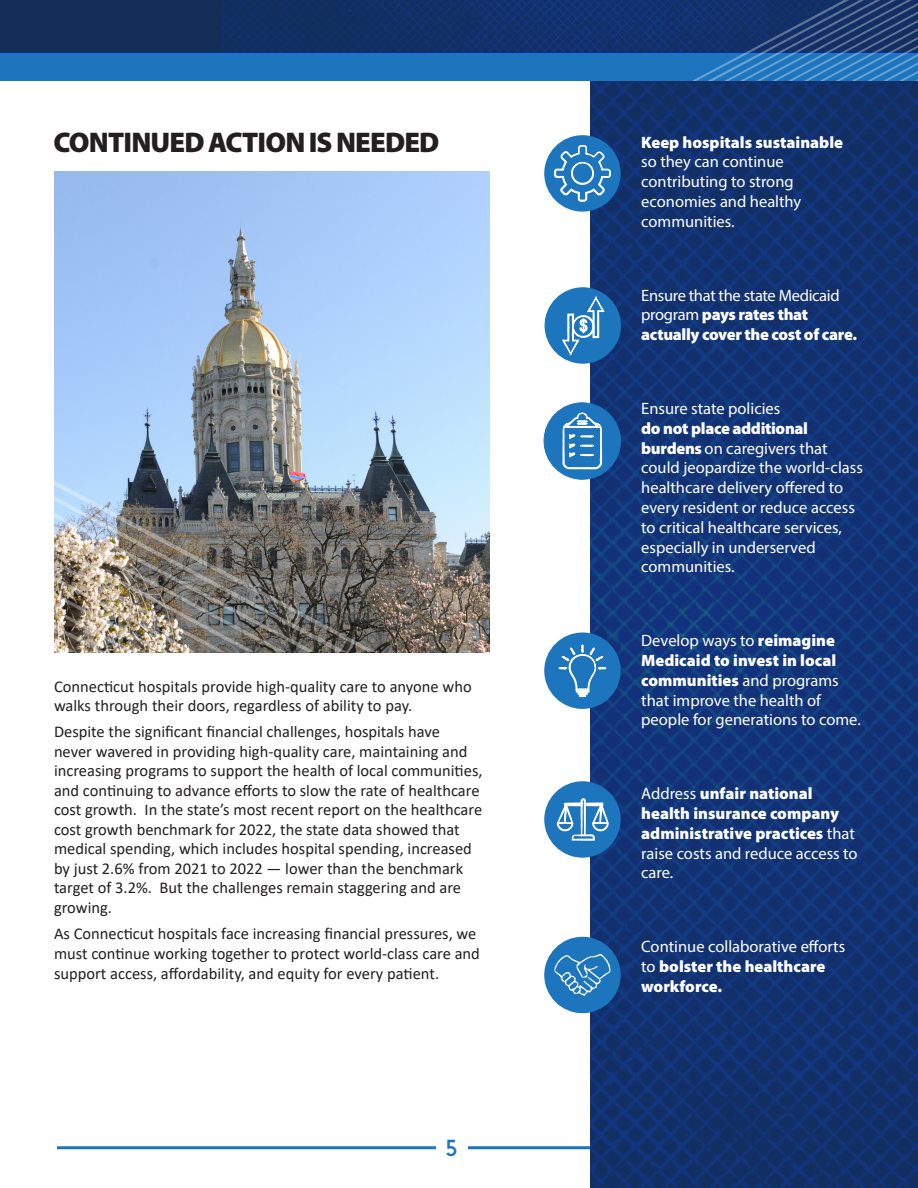
<style>
.page{position:relative;width:918px;height:1188px;background:#fff}
.page>*{position:absolute;margin:0;border:0;box-sizing:border-box;transform-origin:0 0}
.subhead{font:900 28.5px "Myriad Pro";letter-spacing:-.03em;color:#231f20}
.t1{font:22.5px "Market Deco";color:#1c75bd}
.bullet_5{font:16.5px/19.5px "Calibri";color:#231f20}
.Bullet_X{font:16.5px/19.8px "Myriad Pro";color:#fff}
.Bullet_X-2{font:900 16.5px/19.8px "Myriad Pro";color:#fff}
.Bullet_X-3{font:900 16.5px/19.8px "Myriad Pro";letter-spacing:-.02em;color:#fff}
.s1{font-weight:900}
.s2{font-weight:400}
</style>
<div class="page">
<hr style="left:57px;top:1146px;width:810px;height:3px;background:#1c75bd">
<div style="left:436px;top:1134px;width:32px;height:29px;background:#fff"></div>
<div style="left:0;top:0;width:918px;height:53px;background:#122e57"></div>
<img style="left:221px;top:0;width:470px;height:53px">
<img style="left:591px;top:81px;width:327px;height:1107px">
<div style="left:544px;top:135px;width:77px;height:77px;background:#1c75bd;border-radius:50%"></div>
<div style="left:544px;top:632px;width:77px;height:77px;background:#1c75bd;border-radius:50%"></div>
<div style="left:544px;top:781px;width:77px;height:77px;background:#1c75bd;border-radius:50%"></div>
<div style="left:544px;top:937px;width:77px;height:76px;background:#1c75bd;border-radius:50%"></div>
<img style="left:54px;top:171px;width:435px;height:481px">
<svg style="left:557px;top:798px;width:52px;height:43px"></svg>
<svg style="left:554px;top:145px;width:57px;height:57px"></svg>
<div style="left:544px;top:403px;width:76px;height:76px;background:#1c75bd;border-radius:50%"></div>
<div style="left:544px;top:403px;width:77px;height:76px;border:1px solid #1c75bd;border-radius:50%"></div>
<svg style="left:563px;top:413px;width:39px;height:56px"></svg>
<svg style="left:559px;top:644px;width:47px;height:53px"></svg>
<div style="left:545px;top:287px;width:76px;height:77px;background:#1c75bd;border-radius:50%"></div>
<svg style="left:562px;top:297px;width:42px;height:57px"></svg>
<svg style="left:555px;top:954px;width:56px;height:42px"></svg>
<img style="left:54px;top:401px;width:324px;height:252px">
<div style="left:0;top:53px;width:918px;height:28px;background:#1c75bd"></div>
<svg style="left:691px;top:0;width:227px;height:82px"></svg>
<p class="subhead" style="left:54px;top:123px;width:387px">CONTINUED ACTION IS NEEDED</p>
<p class="Bullet_X" style="left:641px;top:132px;width:203px"><span class="s1">Keep hospitals sustainable </span>so they can continue contributing to strong economies and healthy communities.</p>
<p class="Bullet_X-3" style="left:641px;top:284px;width:217px"><span class="s2">Ensure that the state Medicaid program</span> pays rates that actually cover the cost of care.</p>
<p class="bullet_5" style="left:54px;top:676px;width:419px">Connecticut hospitals provide high-quality care to anyone who walks through their doors, regardless of ability to pay.</p>
<p class="bullet_5" style="left:54px;top:722px;width:430px">Despite the significant financial challenges, hospitals have<br>never wavered in providing high-quality care, maintaining and increasing programs to support the health of local communities, and continuing to advance efforts to slow the rate of healthcare cost growth. In the state’s most recent report on the healthcare cost growth benchmark for 2022, the state data showed that medical spending, which includes hospital spending, increased by just 2.6% from 2021 to 2022 — lower than the benchmark target of 3.2%. But the challenges remain staggering and are growing.</p>
<p class="bullet_5" style="left:54px;top:924px;width:427px">As Connecticut hospitals face increasing financial pressures, we must continue working together to protect world-class care and support access, affordability, and equity for every patient.</p>
<h2 class="t1" style="left:445px;top:1136px;width:14px">5</h2>
<p class="Bullet_X" style="left:641px;top:398px;width:223px">Ensure state policies<br><span class="s1">do not place additional burdens</span> on caregivers that could jeopardize the world-class healthcare delivery offered to every resident or reduce access to critical healthcare services, especially in underserved communities.</p>
<p class="Bullet_X" style="left:641px;top:630px;width:221px">Develop ways to <span class="s1">reimagine<br>Medicaid to invest in local communities</span> and programs that improve the health of people for generations to come.</p>
<p class="Bullet_X-2" style="left:641px;top:783px;width:218px"><span class="s2">Address</span> unfair national health insurance company administrative practices <span class="s2">that raise costs and reduce access to care.</span></p>
<p class="Bullet_X" style="left:641px;top:937px;width:205px">Continue collaborative efforts to <span class="s1">bolster the healthcare workforce.</span></p>
</div>
